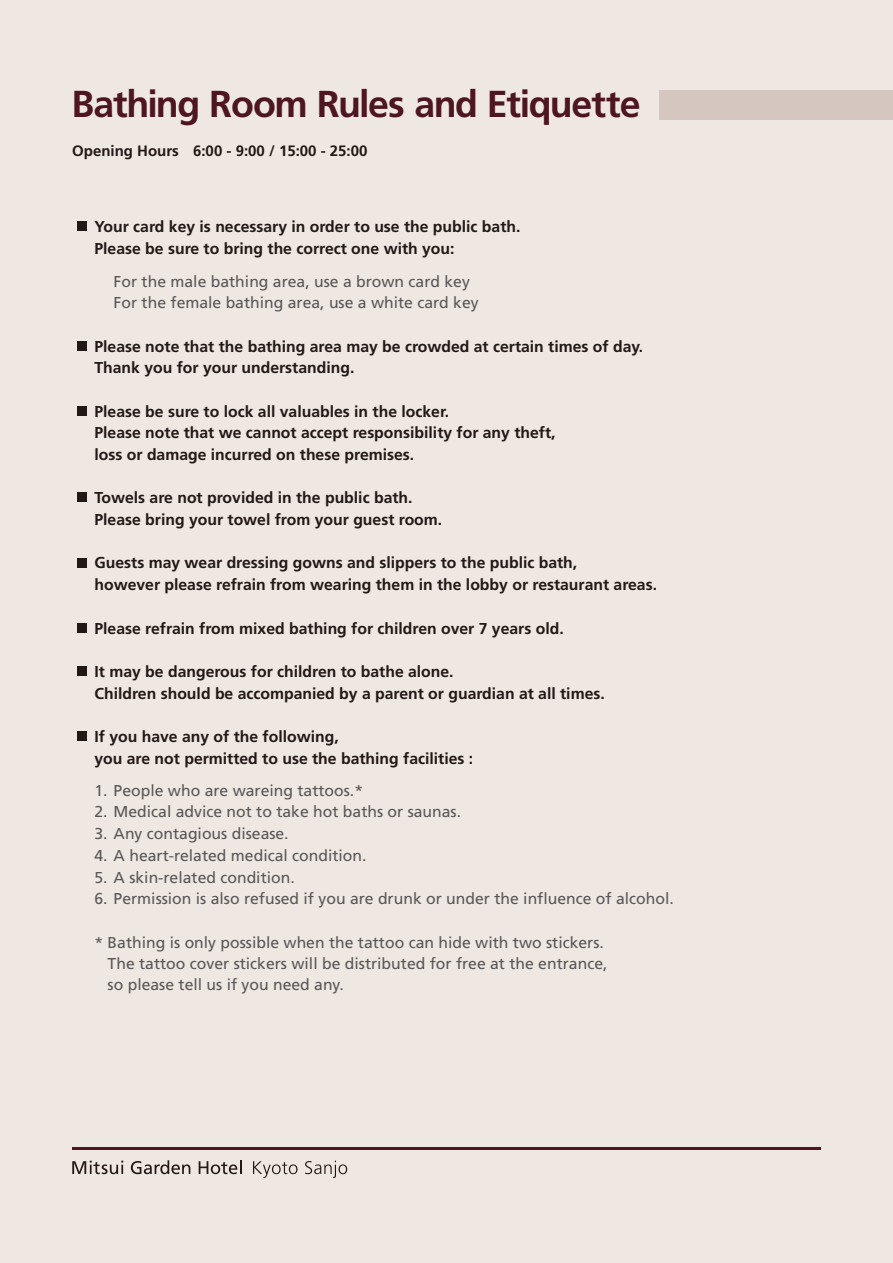
<style>
.page{position:relative;width:893px;height:1263px;background:#eee7e2}
.page>*{position:absolute;margin:0;border:0;box-sizing:border-box;transform-origin:0 0}
.t1{font:700 37.5px "Frutiger";letter-spacing:-.035em;color:#4d1621}
.t2{font:700 15.75px/21.8px "Frutiger";color:#221815}
.t3{font:15.75px/21.3px "Frutiger";color:#595757}
.t4{font:700 15px "Frutiger";color:#221815}
</style>
<div class="page">
<div style="left:77px;top:221px;width:9px;height:10px;background:#221815"></div>
<div style="left:77px;top:341px;width:9px;height:10px;background:#221815"></div>
<div style="left:77px;top:406px;width:9px;height:10px;background:#221815"></div>
<div style="left:77px;top:492px;width:9px;height:10px;background:#221815"></div>
<div style="left:77px;top:558px;width:9px;height:9px;background:#221815"></div>
<div style="left:77px;top:623px;width:9px;height:9px;background:#221815"></div>
<div style="left:77px;top:666px;width:9px;height:10px;background:#221815"></div>
<div style="left:77px;top:731px;width:9px;height:10px;background:#221815"></div>
<div style="left:659px;top:90px;width:234px;height:30px;background:#d5c6c0"></div>
<hr style="left:72px;top:1147px;width:749px;height:3px;background:#4d1621">
<svg style="left:253px;top:1161px;width:44px;height:17px"></svg>
<svg style="left:305px;top:1161px;width:42px;height:17px"></svg>
<svg style="left:72px;top:1161px;width:51px;height:13px"></svg>
<svg style="left:131px;top:1160px;width:59px;height:14px"></svg>
<svg style="left:199px;top:1160px;width:42px;height:14px"></svg>
<h1 class="t1" style="left:71px;top:82px;width:571px">Bathing Room Rules and Etiquette</h1>
<p class="t4" style="left:72px;top:142px;width:297px">Opening Hours 6:00 - 9:00 / 15:00 - 25:00</p>
<p class="t2" style="left:95px;top:216px;width:427px">Your card key is necessary in order to use the public bath.<br>Please be sure to bring the correct one with you:</p>
<p class="t3" style="left:114px;top:270px;width:367px;line-height:21.8px">For the male bathing area, use a brown card key<br>For the female bathing area, use a white card key</p>
<p class="t2" style="left:95px;top:335px;width:550px">Please note that the bathing area may be crowded at certain times of day.<br>Thank you for your understanding.</p>
<p class="t2" style="left:95px;top:400px;width:462px">Please be sure to lock all valuables in the locker.<br>Please note that we cannot accept responsibility for any theft, loss or damage incurred on these premises.</p>
<p class="t2" style="left:95px;top:487px;width:349px">Towels are not provided in the public bath.<br>Please bring your towel from your guest room.</p>
<p class="t2" style="left:95px;top:552px;width:564px">Guests may wear dressing gowns and slippers to the public bath,<br>however please refrain from wearing them in the lobby or restaurant areas.</p>
<p class="t2" style="left:95px;top:617px;width:471px">Please refrain from mixed bathing for children over 7 years old.</p>
<p class="t2" style="left:95px;top:660px;width:512px">It may be dangerous for children to bathe alone.<br>Children should be accompanied by a parent or guardian at all times.</p>
<p class="t2" style="left:95px;top:725px;width:380px">If you have any of the following,<br>you are not permitted to use the bathing facilities :</p>
<p class="t3" style="left:95px;top:780px;width:270px">1. People who are wareing tattoos.*</p>
<p class="t3" style="left:95px;top:801px;width:368px">2. Medical advice not to take hot baths or saunas.</p>
<p class="t3" style="left:95px;top:823px;width:196px">3. Any contagious disease.</p>
<p class="t3" style="left:95px;top:844px;width:274px">4. A heart-related medical condition.</p>
<p class="t3" style="left:95px;top:866px;width:202px">5. A skin-related condition.</p>
<p class="t3" style="left:95px;top:888px;width:581px">6. Permission is also refused if you are drunk or under the influence of alcohol.</p>
<p class="t3" style="left:108px;top:931px;width:501px;text-indent:-13px">* Bathing is only possible when the tattoo can hide with two stickers.<br>The tattoo cover stickers will be distributed for free at the entrance, so please tell us if you need any.</p>
</div>
